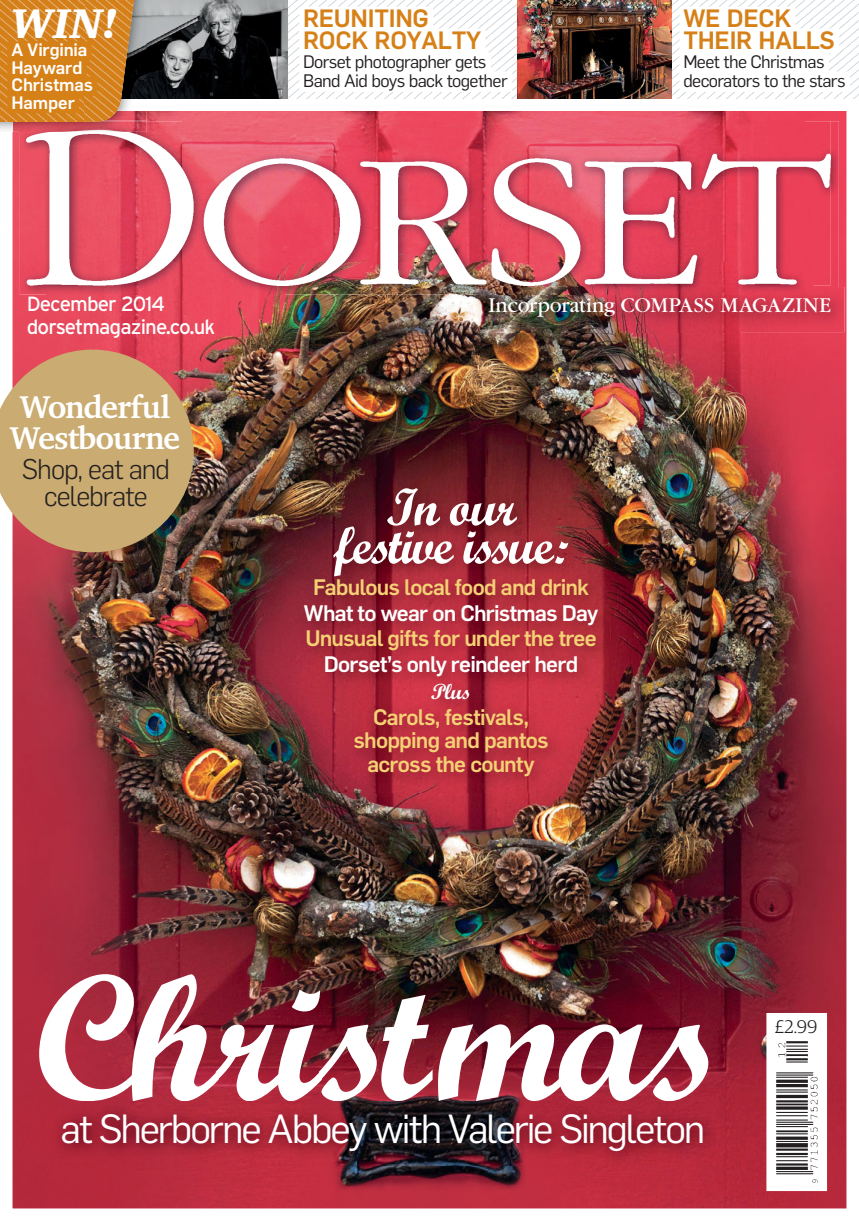
<style>
.page{position:relative;width:859px;height:1221px;background:#fff}
.page>*{position:absolute;margin:0;border:0;box-sizing:border-box;transform-origin:0 0}
.t1{font:700 179.55px "Cmmwsk Script";letter-spacing:-.015em;color:#fff}
.t2{font:700 52.8px/38.1px "Cmmwsk Script";letter-spacing:-.03em;color:#fff;text-align:center}
.t3{font:italic 900 42.6px "Tffjvl Charter ITCA";color:#fff}
.t4{font:39.9px "Kpkxkg Flama";letter-spacing:-.055em;color:#fff}
.t5{font:700 32.25px/30.9px "Wbxxss Charter ITCA";letter-spacing:-.03em;color:#fff;text-align:center}
.t6{font:300 27.9px/26.4px "Bgttxr Flama";letter-spacing:-.035em;color:#231f20;text-align:center}
.t7{font:500 24.6px/21.9px "Ftlsfd Flama";letter-spacing:-.01em;color:#d68018}
.t8{font:500 22.05px/23.5px "Ftlsfd Flama";letter-spacing:-.03em;color:#f5d075;text-align:center}
.t9{font:500 22.05px "Ftlsfd Flama";letter-spacing:-.03em;color:#fff}
.t10{font:22.05px "Wmgyrf Garamond";letter-spacing:-.005em;color:#fff}
.t11{font:700 22.05px "Cmmwsk Script";color:#fff}
.t12{font:20.55px/22px "Hcpndb Interstate";letter-spacing:-.045em;color:#fff}
.t13{font:300 18.3px "Csqbfc Guardian Egyp";color:#231f20}
.t14{font:17.7px/19.2px "Kpkxkg Flama";letter-spacing:-.035em;color:#231f20}
.t15{font:500 17.55px/17.5px "Ftlsfd Flama";letter-spacing:-.01em;color:#fff}
</style>
<div class="page">
<img style="left:12px;top:111px;width:835px;height:1098px">
<div style="left:767px;top:1013px;width:60px;height:177px;background:#fff"></div>
<img style="left:776px;top:1041px;width:42px;height:142px">
<img style="left:20px;top:132px;width:26px;height:163px">
<img style="left:812px;top:121px;width:27px;height:166px">
<img style="left:46px;top:286px;width:476px;height:9px">
<img style="left:522px;top:286px;width:290px;height:1px">
<img style="left:27px;top:120px;width:803px;height:166px">
<img style="left:478px;top:295px;width:262px;height:37px">
<img style="left:740px;top:287px;width:104px;height:45px">
<img style="left:478px;top:287px;width:361px;height:8px">
<img style="left:288px;top:0;width:571px;height:99px">
<div style="left:299px;top:7px;width:134px;height:24px;background:#fff"></div>
<div style="left:299px;top:29px;width:186px;height:24px;background:#fff"></div>
<div style="left:299px;top:52px;width:192px;height:21px;background:#fff"></div>
<div style="left:299px;top:71px;width:213px;height:21px;background:#fff"></div>
<div style="left:679px;top:7px;width:116px;height:24px;background:#fff"></div>
<div style="left:679px;top:29px;width:160px;height:24px;background:#fff"></div>
<div style="left:679px;top:52px;width:150px;height:21px;background:#fff"></div>
<div style="left:679px;top:71px;width:171px;height:21px;background:#fff"></div>
<img style="left:50px;top:1101px;width:667px;height:64px">
<img style="left:294px;top:478px;width:318px;height:314px">
<img style="left:517px;top:0;width:154px;height:99px">
<img style="left:139px;top:0;width:149px;height:99px">
<svg style="left:0;top:350px;width:194px;height:202px;background:#c49c6e"></svg>
<img style="left:139px;top:111px;width:8px;height:9px">
<img style="left:139px;top:120px;width:8px;height:12px">
<svg style="left:0;top:0;width:139px;height:132px;background:#bb616d"></svg>
<img style="left:0;top:0;width:136px;height:122px">
<div style="left:7px;top:41px;width:85px;height:19px;background:#d68018"></div>
<div style="left:7px;top:59px;width:80px;height:19px;background:#d68018"></div>
<div style="left:7px;top:77px;width:90px;height:19px;background:#d68018"></div>
<div style="left:7px;top:94px;width:72px;height:19px;background:#d68018"></div>
<h3 class="t3" style="left:12px;top:-3px;width:107px">WIN!</h3>
<p class="t15" style="left:12px;top:43px;width:83px">A Virginia<br>Hayward<br>Christmas<br>Hamper</p>
<p class="t7" style="left:303px;top:9px;width:180px">REUNITING<br>ROCK ROYALTY</p>
<p class="t14" style="left:303px;top:54px;width:206px">Dorset photographer gets<br>Band Aid boys back together</p>
<p class="t7" style="left:683px;top:9px;width:153px">WE DECK<br>THEIR HALLS</p>
<p class="t14" style="left:683px;top:54px;width:164px">Meet the Christmas decorators to the stars</p>
<p class="t12" style="left:27px;top:295px;width:190px">December 2014 dorsetmagazine.co.uk</p>
<p class="t10" style="left:488px;top:291px;width:344px">Incorporating COMPASS MAGAZINE</p>
<h3 class="t5" style="left:10px;top:391px;width:172px">Wonderful<br>Westbourne</h3>
<p class="t6" style="left:22px;top:456px;width:150px">Shop, eat and celebrate</p>
<h2 class="t2" style="left:333px;top:488px;width:237px">In our festive issue:</h2>
<p class="t8" style="left:313px;top:578px;width:278px">Fabulous local food and drink</p>
<p class="t9" style="left:304px;top:605px;width:296px">What to wear on Christmas Day</p>
<p class="t8" style="left:305px;top:629px;width:293px">Unusual gifts for under the tree</p>
<p class="t9" style="left:324px;top:656px;width:256px">Dorset’s only reindeer herd</p>
<p class="t11" style="left:431px;top:678px;width:41px">Plus</p>
<p class="t8" style="left:354px;top:708px;width:196px">Carols, festivals, shopping and pantos across the county</p>
<h1 class="t1" style="left:34px;top:928px;width:691px">Christmas</h1>
<h3 class="t4" style="left:60px;top:1114px;width:646px">at Sherborne Abbey with Valerie Singleton</h3>
<p class="t13" style="left:775px;top:1015px;width:44px">£2.99</p>
</div>
